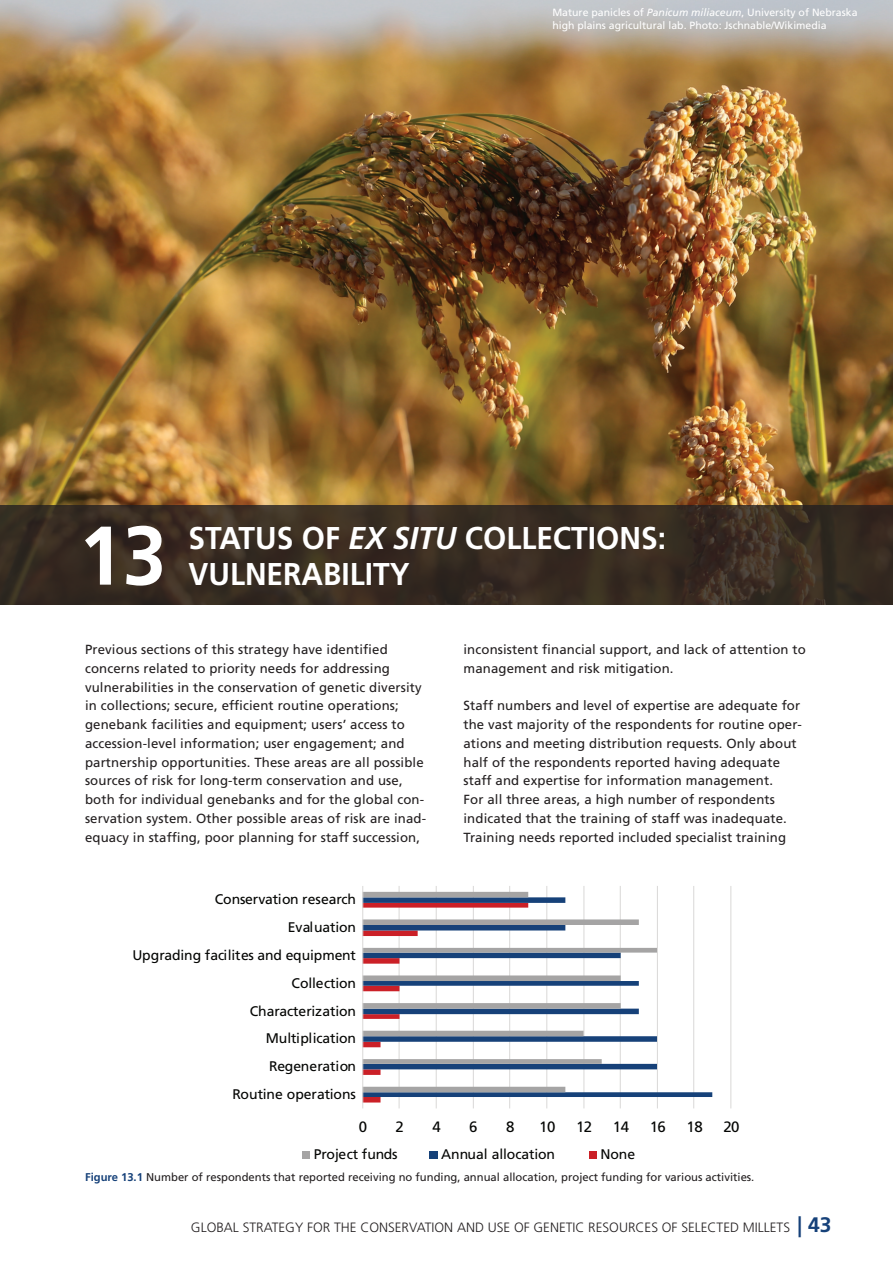
<style>
.page{position:relative;width:893px;height:1263px;background:#fff}
.page>*{position:absolute;margin:0;border:0;box-sizing:border-box;transform-origin:0 0}
.t1{font:700 83.1px "Frutiger LT Std";color:#fff;scale:.95 1}
.t2{font:700 31.5px/36px "Frutiger LT Std";color:#fff;scale:.95 1}
.t3{font:15px "Frutiger LT Std";letter-spacing:-.035em;color:#040503}
.t4{font:13.95px "Frutiger LT Std";letter-spacing:-.005em;color:#040503}
.t5{font:300 13.5px "Frutiger LT Std";color:#231f20}
.t6{font:13.2px/18.8px "Frutiger LT Std";letter-spacing:.01em;color:#231f20}
.t7{font:11.25px "Frutiger LT Std";color:#231f20}
.t8{font:10.5px/13.5px "Frutiger LT Std";color:#fff}
.s1{font-style:italic}
.s2{font-weight:700;color:#164179}
.s3{font-weight:700;font-size:21px;color:#164179}
</style>
<div class="page">
<img style="left:0;top:0;width:893px;height:505px">
<svg style="left:0;top:505px;width:893px;height:99px;background:#382c21"></svg>
<hr style="left:730px;top:886px;width:1px;height:222px;background:#dad9d8">
<hr style="left:693px;top:886px;width:1px;height:222px;background:#dad9d8">
<hr style="left:657px;top:886px;width:1px;height:222px;background:#dad9d8">
<hr style="left:620px;top:886px;width:1px;height:222px;background:#dad9d8">
<hr style="left:583px;top:886px;width:1px;height:222px;background:#dad9d8">
<hr style="left:546px;top:886px;width:1px;height:222px;background:#dad9d8">
<hr style="left:509px;top:886px;width:1px;height:222px;background:#dad9d8">
<hr style="left:473px;top:886px;width:1px;height:222px;background:#dad9d8">
<hr style="left:436px;top:886px;width:1px;height:222px;background:#dad9d8">
<hr style="left:399px;top:886px;width:1px;height:222px;background:#dad9d8">
<svg style="left:363px;top:897px;width:349px;height:200px"></svg>
<svg style="left:363px;top:892px;width:294px;height:200px"></svg>
<hr style="left:362px;top:886px;width:1px;height:222px;background:#dad9d8">
<div style="left:302px;top:1151px;width:8px;height:7px;background:#a5a4a4"></div>
<div style="left:429px;top:1151px;width:9px;height:7px;background:#164179"></div>
<div style="left:589px;top:1151px;width:8px;height:7px;background:#cb2027"></div>
<p class="t8" style="left:552px;top:6px;width:307px">Mature panicles of <span class="s1">Panicum miliaceum</span>, University of Nebraska high plains agricultural lab. Photo: Jschnable/Wikimedia</p>
<h1 class="t1" style="left:79px;top:507px;width:94px">13</h1>
<h2 class="t2" style="left:189px;top:520px;width:504px">STATUS OF <span class="s1">EX SITU</span> COLLECTIONS:<br>VULNERABILITY</h2>
<p class="t6" style="left:85px;top:640px;width:343px">Previous sections of this strategy have identified concerns related to priority needs for addressing vulnerabilities in the conservation of genetic diversity in collections; secure, efficient routine operations; genebank facilities and equipment; users’ access to accession-level information; user engagement; and partnership opportunities. These areas are all possible sources of risk for long-term conservation and use, both for individual genebanks and for the global con&shy;servation system. Other possible areas of risk are inad&shy;equacy in staffing, poor planning for staff succession,</p>
<p class="t4" style="left:215px;top:891px;width:143px">Conservation research</p>
<p class="t4" style="left:288px;top:919px;width:70px">Evaluation</p>
<p class="t4" style="left:132px;top:947px;width:225px">Upgrading facilites and equipment</p>
<p class="t4" style="left:292px;top:975px;width:66px">Collection</p>
<p class="t4" style="left:250px;top:1002px;width:108px">Characterization</p>
<p class="t4" style="left:266px;top:1030px;width:92px">Multiplication</p>
<p class="t4" style="left:269px;top:1058px;width:88px">Regeneration</p>
<p class="t4" style="left:232px;top:1086px;width:125px">Routine operations</p>
<p class="t6" style="left:463px;top:640px;width:344px">inconsistent financial support, and lack of attention to management and risk mitigation.</p>
<p class="t6" style="left:463px;top:696px;width:340px">Staff numbers and level of expertise are adequate for the vast majority of the respondents for routine oper&shy;ations and meeting distribution requests. Only about half of the respondents reported having adequate staff and expertise for information management.<br>For all three areas, a high number of respondents indicated that the training of staff was inadequate.<br>Training needs reported included specialist training</p>
<p class="t3" style="left:359px;top:1118px;width:10px">0</p>
<p class="t3" style="left:396px;top:1118px;width:10px">2</p>
<p class="t3" style="left:432px;top:1118px;width:10px">4</p>
<p class="t3" style="left:469px;top:1118px;width:10px">6</p>
<p class="t3" style="left:506px;top:1118px;width:10px">8</p>
<p class="t3" style="left:539px;top:1118px;width:18px">10</p>
<p class="t3" style="left:576px;top:1118px;width:18px">12</p>
<p class="t3" style="left:613px;top:1118px;width:18px">14</p>
<p class="t3" style="left:650px;top:1118px;width:18px">16</p>
<p class="t3" style="left:687px;top:1118px;width:18px">18</p>
<p class="t3" style="left:723px;top:1118px;width:18px">20</p>
<p class="t4" style="left:314px;top:1146px;width:85px">Project funds</p>
<p class="t4" style="left:441px;top:1146px;width:115px">Annual allocation</p>
<p class="t4" style="left:600px;top:1146px;width:36px">None</p>
<p class="t7" style="left:85px;top:1170px;width:671px"><span class="s2">Figure 13.1</span> Number of respondents that reported receiving no funding, annual allocation, project funding for various activities.</p>
<p class="t5" style="left:191px;top:1219px;width:642px">GLOBAL STRATEGY FOR THE CONSERVATION AND USE OF GENETIC RESOURCES OF SELECTED MILLETS <span class="s3">| 43</span></p>
</div>
